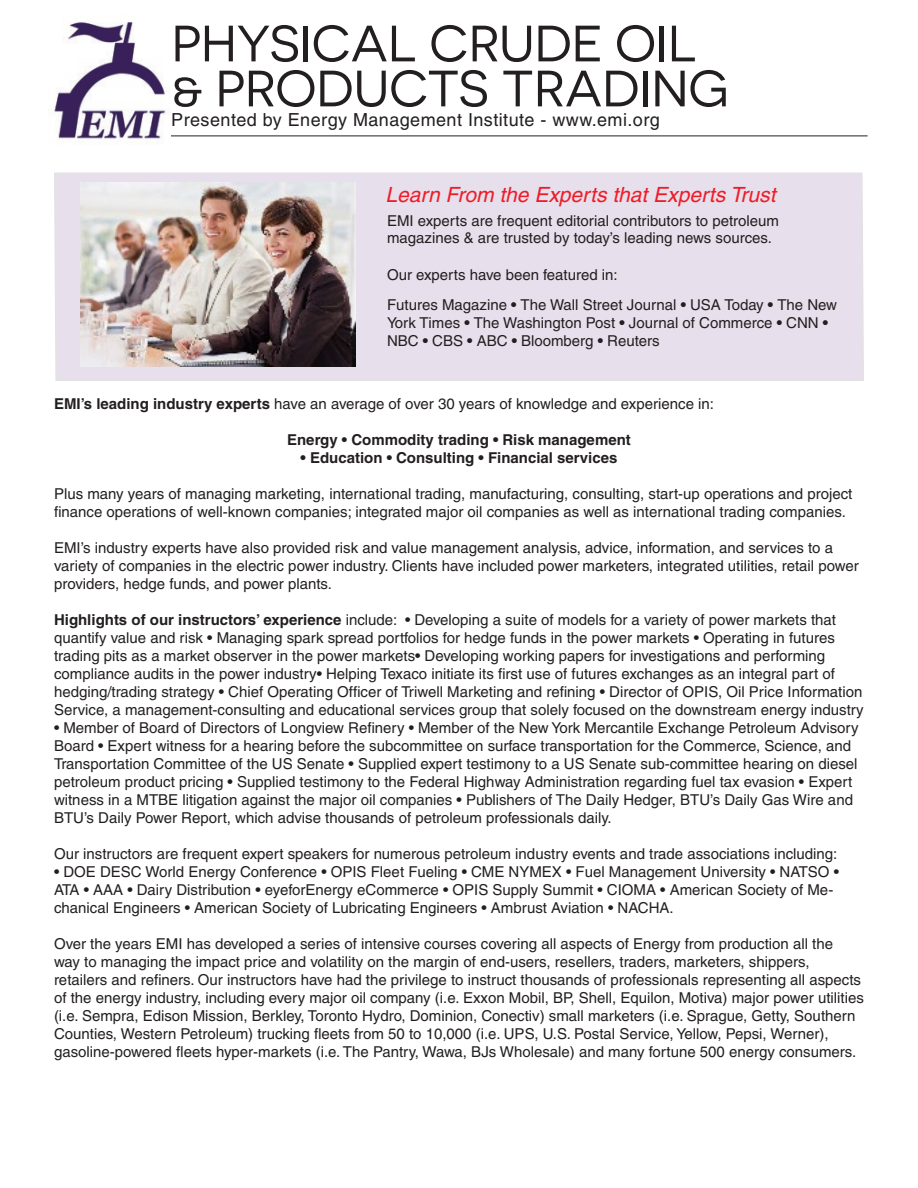
<style>
.page{position:relative;width:918px;height:1188px;background:#fff}
.page>*{position:absolute;margin:0;border:0;box-sizing:border-box;transform-origin:0 0}
.t1{font:51px "Novecentosanswide";color:#231f20}
.t2{font:italic 21px "Helvetica";color:#ee1c27}
.t3{font:18px "Helvetica";letter-spacing:.025em;color:#231f20}
.t4{font:15px/18px "Helvetica";color:#231f20}
.t5{font:700 15px "Helvetica";color:#231f20}
.s1{font-weight:700}
</style>
<div class="page">
<img style="left:54px;top:22px;width:114px;height:117px">
<hr style="left:171px;top:136px;width:697px;height:1px;background:#231f20">
<div style="left:54px;top:172px;width:810px;height:209px;background:#e7dfeb"></div>
<img style="left:81px;top:183px;width:275px;height:184px">
<h1 class="t1" style="left:172px;top:14px;width:527px">PHYSICAL CRUDE OIL</h1>
<h1 class="t1" style="left:172px;top:59px;width:559px">&amp; PRODUCTS TRADING</h1>
<p class="t3" style="left:171px;top:109px;width:490px">Presented by Energy Management Institute - www.emi.org</p>
<p class="t2" style="left:386px;top:182px;width:392px">Learn From the Experts that Experts Trust</p>
<p class="t4" style="left:387px;top:213px;width:394px;line-height:16.5px">EMI experts are frequent editorial contributors to petroleum magazines &amp; are trusted by today’s leading news sources.</p>
<p class="t4" style="left:387px;top:266px;width:232px">Our experts have been featured in:</p>
<p class="t4" style="left:387px;top:296px;width:452px">Futures Magazine <span class="s1">•</span> The Wall Street Journal <span class="s1">•</span> USA Today <span class="s1">•</span> The New<br>York Times <span class="s1">•</span> The Washington Post <span class="s1">•</span> Journal of Commerce <span class="s1">•</span> CNN <span class="s1">•<br></span>NBC <span class="s1">•</span> CBS <span class="s1">•</span> ABC <span class="s1">•</span> Bloomberg <span class="s1">•</span> Reuters</p>
<p class="t4" style="left:54px;top:395px;width:662px"><span class="s1">EMI’s leading industry experts</span> have an average of over 30 years of knowledge and experience in:</p>
<p class="t5" style="left:287px;top:431px;width:345px">Energy • Commodity trading • Risk management</p>
<p class="t5" style="left:301px;top:449px;width:318px">• Education • Consulting • Financial services</p>
<p class="t4" style="left:54px;top:485px;width:800px">Plus many years of managing marketing, international trading, manufacturing, consulting, start-up operations and project finance operations of well-known companies; integrated major oil companies as well as international trading companies.</p>
<p class="t4" style="left:54px;top:539px;width:806px">EMI’s industry experts have also provided risk and value management analysis, advice, information, and services to a variety of companies in the electric power industry. Clients have included power marketers, integrated utilities, retail power providers, hedge funds, and power plants.</p>
<p class="t4" style="left:54px;top:611px;width:811px"><span class="s1">Highlights of our instructors’ experience</span> include: • Developing a suite of models for a variety of power markets that quantify value and risk • Managing spark spread portfolios for hedge funds in the power markets • Operating in futures trading pits as a market observer in the power markets• Developing working papers for investigations and performing compliance audits in the power industry• Helping Texaco initiate its first use of futures exchanges as an integral part of hedging/trading strategy • Chief Operating Officer of Triwell Marketing and refining • Director of OPIS, Oil Price Information Service, a management-consulting and educational services group that solely focused on the downstream energy industry</p>
<p class="t4" style="left:54px;top:719px;width:806px">• Member of Board of Directors of Longview Refinery • Member of the New York Mercantile Exchange Petroleum Advisory Board • Expert witness for a hearing before the subcommittee on surface transportation for the Commerce, Science, and Transportation Committee of the US Senate • Supplied expert testimony to a US Senate sub-committee hearing on diesel petroleum product pricing • Supplied testimony to the Federal Highway Administration regarding fuel tax evasion • Expert witness in a MTBE litigation against the major oil companies • Publishers of The Daily Hedger, BTU’s Daily Gas Wire and BTU’s Daily Power Report, which advise thousands of petroleum professionals daily.</p>
<p class="t4" style="left:54px;top:845px;width:785px">Our instructors are frequent expert speakers for numerous petroleum industry events and trade associations including:</p>
<p class="t4" style="left:54px;top:863px;width:786px">• DOE DESC World Energy Conference • OPIS Fleet Fueling • CME NYMEX • Fuel Management University • NATSO •<br>ATA • AAA • Dairy Distribution • eyeforEnergy eCommerce • OPIS Supply Summit • CIOMA • American Society of Me&shy;chanical Engineers • American Society of Lubricating Engineers • Ambrust Aviation • NACHA.</p>
<p class="t4" style="left:54px;top:935px;width:811px">Over the years EMI has developed a series of intensive courses covering all aspects of Energy from production all the<br>way to managing the impact price and volatility on the margin of end-users, resellers, traders, marketers, shippers, retailers and refiners. Our instructors have had the privilege to instruct thousands of professionals representing all aspects of the energy industry, including every major oil company (i.e. Exxon Mobil, BP, Shell, Equilon, Motiva) major power utilities (i.e. Sempra, Edison Mission, Berkley, Toronto Hydro, Dominion, Conectiv) small marketers (i.e. Sprague, Getty, Southern Counties, Western Petroleum) trucking fleets from 50 to 10,000 (i.e. UPS, U.S. Postal Service, Yellow, Pepsi, Werner), gasoline-powered fleets hyper-markets (i.e. The Pantry, Wawa, BJs Wholesale) and many fortune 500 energy consumers.</p>
</div>
